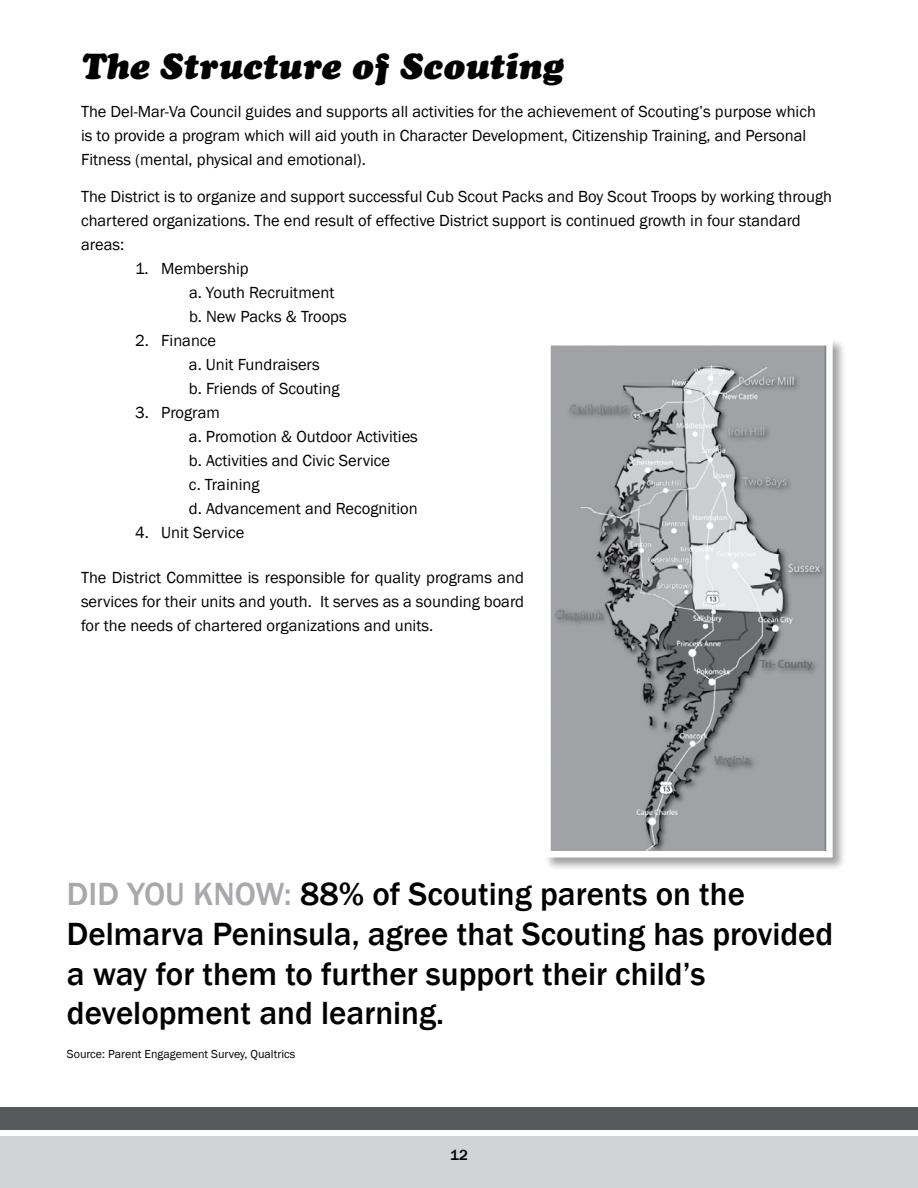
<style>
.page{position:relative;width:918px;height:1188px;background:#fff}
.page>*{position:absolute;margin:0;border:0;box-sizing:border-box;transform-origin:0 0}
.t1{font:italic 36px "Cooper Black Std";color:#000}
.t2{font:500 33px/39.6px "Franklin Gothic";color:#000}
.t3{font:16.5px/24px "Franklin Gothic";color:#000}
.t4{font:500 15px "Franklin Gothic";color:#000}
.t5{font:12px "Franklin Gothic";color:#000}
.s1{color:#a7a9ac}
</style>
<div class="page">
<div style="left:0;top:1107px;width:918px;height:23px;background:#58595b"></div>
<div style="left:0;top:1136px;width:918px;height:52px;background:#d1d3d4"></div>
<div style="left:543px;top:338px;width:304px;height:534px;background:#000;opacity:.37"></div>
<img style="left:551px;top:346px;width:275px;height:504px">
<div style="left:544px;top:339px;width:289px;height:519px;border:6px solid #fff"></div>
<h1 class="t1" style="left:81px;top:44px;width:484px">The Structure of Scouting</h1>
<p class="t3" style="left:81px;top:100px;width:737px">The Del-Mar-Va Council guides and supports all activities for the achievement of Scouting’s purpose which is to provide a program which will aid youth in Character Development, Citizenship Training, and Personal<br>Fitness (mental, physical and emotional).</p>
<p class="t3" style="left:81px;top:185px;width:753px">The District is to organize and support successful Cub Scout Packs and Boy Scout Troops by working through chartered organizations. The end result of effective District support is continued growth in four standard areas:</p>
<p class="t3" style="left:189px;top:257px;width:159px;text-indent:-54px">1. Membership<br>a. Youth Recruitment b. New Packs &amp; Troops</p>
<p class="t3" style="left:189px;top:329px;width:152px;text-indent:-54px">2. Finance<br>a. Unit Fundraisers<br>b. Friends of Scouting</p>
<p class="t3" style="left:189px;top:401px;width:230px;text-indent:-54px">3. Program<br>a. Promotion &amp; Outdoor Activities b. Activities and Civic Service<br>c. Training<br>d. Advancement and Recognition</p>
<p class="t3" style="left:135px;top:521px;width:111px">4. Unit Service</p>
<p class="t3" style="left:81px;top:565px;width:445px;text-align:justify">The District Committee is responsible for quality programs and services for their units and youth. It serves as a sounding board for the needs of chartered organizations and units.</p>
<h2 class="t2" style="left:67px;top:875px;width:768px"><span class="s1">DID YOU KNOW:</span> 88% of Scouting parents on the Delmarva Peninsula, agree that Scouting has provided a way for them to further support their child’s development and learning.</h2>
<p class="t5" style="left:67px;top:1046px;width:230px">Source: Parent Engagement Survey, Qualtrics</p>
<p class="t4" style="left:450px;top:1146px;width:19px">12</p>
</div>
